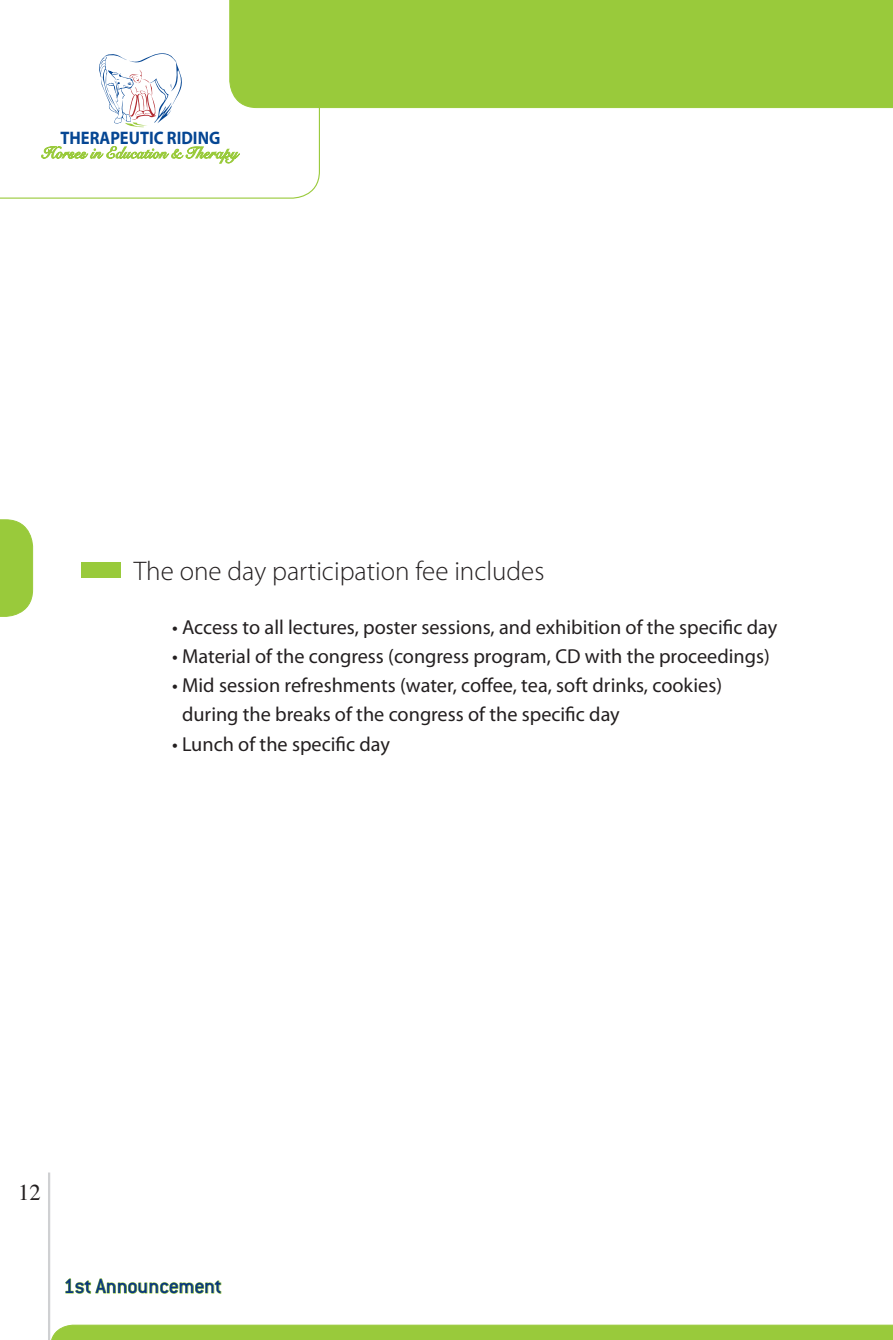
<style>
.page{position:relative;width:893px;height:1340px;background:#fff}
.page>*{position:absolute;margin:0;border:0;box-sizing:border-box;transform-origin:0 0}
.t1{font:300 27px "Myriad Pro";color:#231f20}
.t2{font:500 22.5px "Conduit ITC Hel";letter-spacing:-.01em;color:#08367c}
.t3{font:22.5px "Times";color:#231f20}
.t4{font:20.25px/29.2px "Myriad Pro";color:#231f20}
.t5{font:700 18.22px "Myriad Pro";color:#054693;scale:.91 1}
</style>
<div class="page">
<div style="left:320px;top:0;width:572px;height:108px;background:#99ca3b"></div>
<hr style="left:48px;top:1172px;width:2px;height:167px;background:#cfd0d2">
<svg style="left:65px;top:1278px;width:156px;height:15px"></svg>
<svg style="left:0;top:0;width:320px;height:199px"></svg>
<svg style="left:892px;top:0;width:1px;height:108px"></svg>
<svg style="left:50px;top:1324px;width:843px;height:15px;background:#9ecc46"></svg>
<div style="left:81px;top:563px;width:40px;height:15px;background:#99ca3b"></div>
<svg style="left:0;top:519px;width:33px;height:97px;background:#a2ce4c"></svg>
<p class="t5" style="left:60px;top:126px;width:177px">THERAPEUTIC RIDING</p>
<h1 class="t1" style="left:134px;top:556px;width:412px">The one day participation fee includes</h1>
<p class="t4" style="left:172px;top:612px;width:607px">• Access to all lectures, poster sessions, and exhibition of the specific day</p>
<p class="t4" style="left:172px;top:641px;width:599px">• Material of the congress (congress program, CD with the proceedings)</p>
<p class="t4" style="left:182px;top:670px;width:542px;text-indent:-10px">• Mid session refreshments (water, coffee, tea, soft drinks, cookies) during the breaks of the congress of the specific day</p>
<p class="t4" style="left:172px;top:729px;width:219px">• Lunch of the specific day</p>
<p class="t3" style="left:18px;top:1171px;width:24px">12</p>
<p class="t2" style="left:63px;top:1274px;width:160px">1st Announcement</p>
</div>
